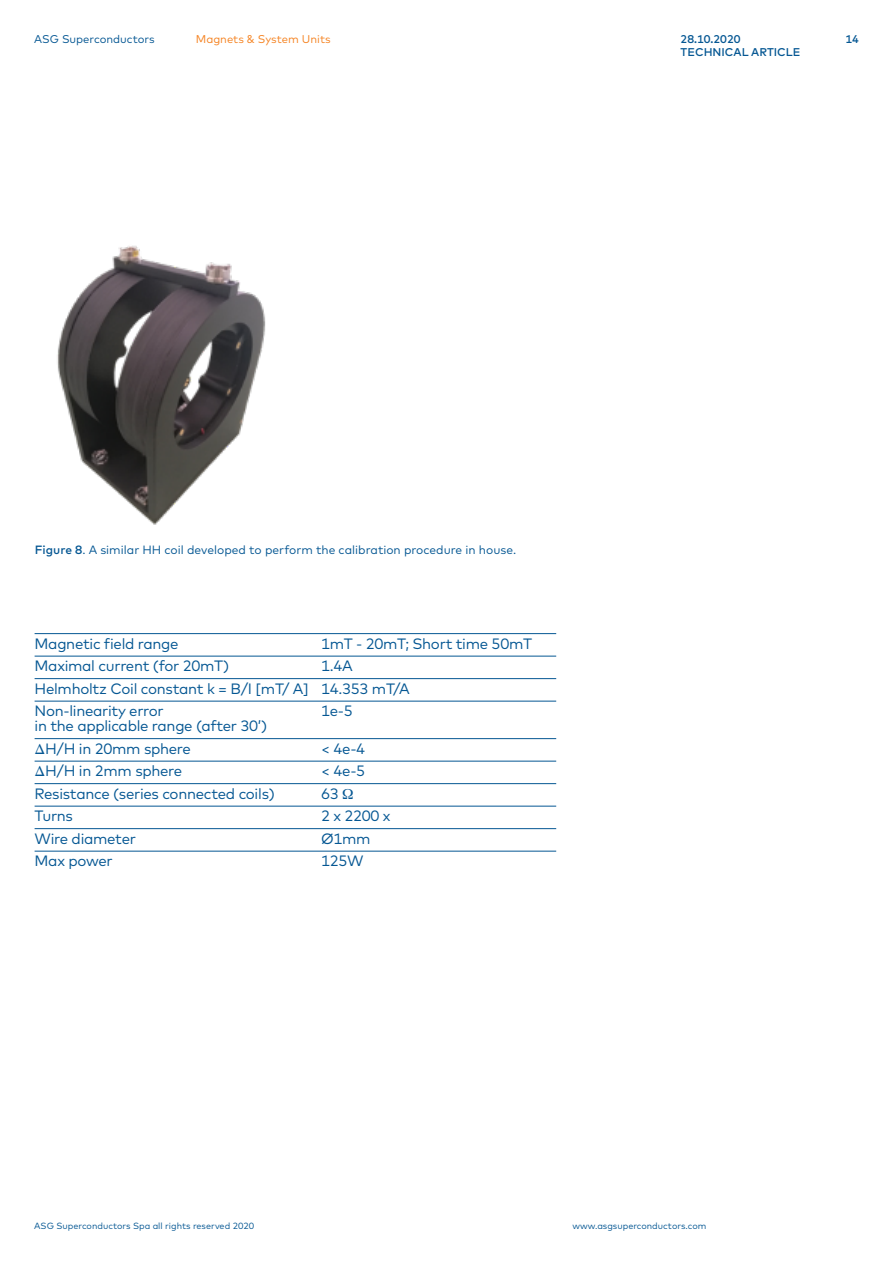
<style>
.page{position:relative;width:893px;height:1263px;background:#fff}
.page>*{position:absolute;margin:0;border:0;box-sizing:border-box;transform-origin:0 0}
.t1{font:15px "Mark";letter-spacing:-.02em;color:#055793}
.t2{font:12px "Mark";color:#055793}
.t3{font:500 11.25px/13.5px "Mark";color:#055793}
.t4{font:11.25px "Mark";color:#f58220}
.t5{font:11.25px "Mark";color:#055793}
.t6{font:9px "Mark";color:#055793}
.s1{font-weight:500}
.s2{font-family:"STIX General"}
</style>
<div class="page">
<hr style="left:35px;top:633px;width:521px;height:1px;background:#055793">
<hr style="left:35px;top:656px;width:521px;height:1px;background:#055793">
<hr style="left:35px;top:678px;width:521px;height:1px;background:#055793">
<hr style="left:35px;top:701px;width:521px;height:1px;background:#055793">
<hr style="left:35px;top:738px;width:521px;height:1px;background:#055793">
<hr style="left:35px;top:761px;width:521px;height:1px;background:#055793">
<hr style="left:35px;top:783px;width:521px;height:1px;background:#055793">
<hr style="left:35px;top:806px;width:521px;height:1px;background:#055793">
<hr style="left:35px;top:828px;width:521px;height:1px;background:#055793">
<hr style="left:35px;top:851px;width:521px;height:1px;background:#055793">
<img style="left:57px;top:245px;width:209px;height:280px">
<p class="t5" style="left:34px;top:32px;width:122px">ASG Superconductors</p>
<p class="t3" style="left:681px;top:32px;width:121px">28.10.2020<br>TECHNICAL ARTICLE</p>
<p class="t4" style="left:196px;top:32px;width:136px">Magnets &amp; System Units</p>
<p class="t3" style="left:845px;top:32px;width:15px">14</p>
<p class="t2" style="left:35px;top:543px;width:483px"><span class="s1">Figure 8</span>. A similar HH coil developed to perform the calibration procedure in house.</p>
<p class="t1" style="left:35px;top:635px;width:146px">Magnetic field range</p>
<p class="t1" style="left:321px;top:635px;width:213px">1mT - 20mT; Short time 50mT</p>
<p class="t1" style="left:35px;top:657px;width:196px">Maximal current (for 20mT)</p>
<p class="t1" style="left:321px;top:657px;width:33px">1.4A</p>
<p class="t1" style="left:35px;top:680px;width:377px">Helmholtz Coil constant k = B/I [mT/ A] 14.353 mT/A</p>
<p class="t1" style="left:35px;top:702px;width:131px">Non-linearity error</p>
<p class="t1" style="left:321px;top:702px;width:33px">1e-5</p>
<p class="t1" style="left:35px;top:717px;width:234px">in the applicable range (after 30’)</p>
<p class="t1" style="left:35px;top:740px;width:158px"><span class="s2">Δ</span>H/H in 20mm sphere</p>
<p class="t1" style="left:321px;top:740px;width:46px">&lt; 4e-4</p>
<p class="t1" style="left:35px;top:762px;width:149px"><span class="s2">Δ</span>H/H in 2mm sphere</p>
<p class="t1" style="left:321px;top:762px;width:46px">&lt; 4e-5</p>
<p class="t1" style="left:35px;top:785px;width:242px">Resistance (series connected coils)</p>
<p class="t1" style="left:321px;top:785px;width:19px">63</p>
<p class="t1" style="left:35px;top:807px;width:40px">Turns</p>
<p class="t1" style="left:321px;top:807px;width:71px">2 x 2200 x</p>
<p class="t1" style="left:35px;top:830px;width:103px">Wire diameter</p>
<p class="t1" style="left:321px;top:830px;width:51px">Ø1mm</p>
<p class="t1" style="left:35px;top:852px;width:80px">Max power</p>
<p class="t1" style="left:321px;top:852px;width:44px">125W</p>
<p class="t6" style="left:34px;top:1221px;width:222px">ASG Superconductors Spa all rights reserved 2020</p>
<p class="t6" style="left:572px;top:1221px;width:135px">www.asgsuperconductors.com</p>
</div>
